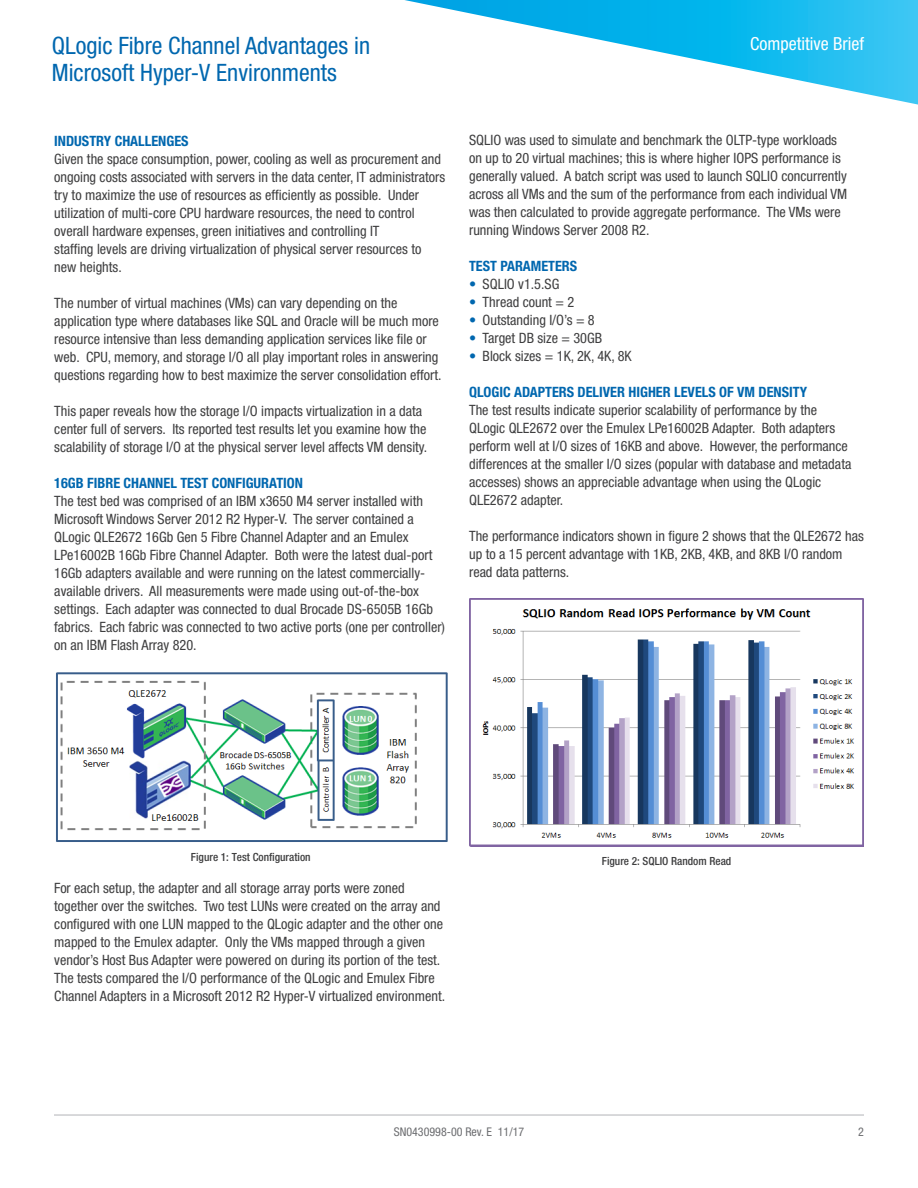
<style>
.page{position:relative;width:918px;height:1188px;background:#fff}
.page>*{position:absolute;margin:0;border:0;box-sizing:border-box;transform-origin:0 0}
.t1{font:condensed 24px/27px "Helvetica Neue LT Std";color:#0067af}
.t2{font:condensed 18px "Helvetica Neue LT Std";color:#fff}
.B1H_Body1withHeader{font:condensed 14.25px/18px "Helvetica Neue LT Std";color:#3e3e3f}
.B1_Body1{font:condensed 14.25px/18px "Helvetica Neue LT Std";color:#3e3e3f}
.BLSH_BulletListSecti{font:700 condensed 14.25px "Helvetica Neue LT Std";color:#0067af}
.RN_RevNumber{font:condensed 12px "Helvetica Neue LT Std";color:#6c6d70}
.FC_FigureCaption{font:500 condensed 11.25px "Helvetica Neue LT Std";color:#3e3e3f}
.s1{font-weight:700;color:#0067af}
.s2{color:#0067af}
</style>
<div class="page">
<svg style="left:405px;top:0;width:513px;height:105px"></svg>
<hr style="left:54px;top:1115px;width:810px;height:1px;background:#b2b3b7">
<img style="left:56px;top:672px;width:392px;height:170px">
<img style="left:469px;top:598px;width:395px;height:249px">
<h1 class="t1" style="left:52px;top:32px;width:320px">QLogic Fibre Channel Advantages in<br>Microsoft Hyper-V Environments</h1>
<p class="t2" style="left:750px;top:33px;width:115px">Competitive Brief</p>
<p class="B1H_Body1withHeader" style="left:54px;top:132px;width:392px"><span class="s1">INDUSTRY CHALLENGES<br></span>Given the space consumption, power, cooling as well as procurement and ongoing costs associated with servers in the data center, IT administrators try to maximize the use of resources as efficiently as possible. Under utilization of multi-core CPU hardware resources, the need to control overall hardware expenses, green initiatives and controlling IT<br>staffing levels are driving virtualization of physical server resources to new heights.</p>
<p class="B1_Body1" style="left:54px;top:294px;width:389px">The number of virtual machines (VMs) can vary depending on the application type where databases like SQL and Oracle will be much more resource intensive than less demanding application services like file or web. CPU, memory, and storage I/O all play important roles in answering questions regarding how to best maximize the server consolidation effort.</p>
<p class="B1_Body1" style="left:54px;top:402px;width:375px">This paper reveals how the storage I/O impacts virtualization in a data center full of servers. Its reported test results let you examine how the scalability of storage I/O at the physical server level affects VM density.</p>
<p class="B1H_Body1withHeader" style="left:54px;top:474px;width:392px"><span class="s1">16GB FIBRE CHANNEL TEST CONFIGURATION<br></span>The test bed was comprised of an IBM x3650 M4 server installed with Microsoft Windows Server 2012 R2 Hyper-V. The server contained a QLogic QLE2672 16Gb Gen 5 Fibre Channel Adapter and an Emulex LPe16002B 16Gb Fibre Channel Adapter. Both were the latest dual-port 16Gb adapters available and were running on the latest commercially&shy;available drivers. All measurements were made using out-of-the-box settings. Each adapter was connected to dual Brocade DS-6505B 16Gb fabrics. Each fabric was connected to two active ports (one per controller) on an IBM Flash Array 820.</p>
<p class="B1_Body1" style="left:469px;top:131px;width:380px">SQLIO was used to simulate and benchmark the OLTP-type workloads on up to 20 virtual machines; this is where higher IOPS performance is generally valued. A batch script was used to launch SQLIO concurrently across all VMs and the sum of the performance from each individual VM was then calculated to provide aggregate performance. The VMs were running Windows Server 2008 R2.</p>
<p class="BLSH_BulletListSecti" style="left:469px;top:257px;width:110px">TEST PARAMETERS</p>
<p class="B1H_Body1withHeader" style="left:469px;top:275px;width:92px"><span class="s2">•</span> SQLIO v1.5.SG</p>
<p class="B1H_Body1withHeader" style="left:469px;top:293px;width:107px"><span class="s2">•</span> Thread count = 2</p>
<p class="B1H_Body1withHeader" style="left:469px;top:311px;width:127px"><span class="s2">•</span> Outstanding I/O’s = 8</p>
<p class="B1H_Body1withHeader" style="left:469px;top:329px;width:135px"><span class="s2">•</span> Target DB size = 30GB</p>
<p class="B1H_Body1withHeader" style="left:469px;top:347px;width:164px"><span class="s2">•</span> Block sizes = 1K, 2K, 4K, 8K</p>
<p class="B1H_Body1withHeader" style="left:469px;top:383px;width:384px"><span class="s1">QLOGIC ADAPTERS DELIVER HIGHER LEVELS OF VM DENSITY<br></span>The test results indicate superior scalability of performance by the QLogic QLE2672 over the Emulex LPe16002B Adapter. Both adapters perform well at I/O sizes of 16KB and above. However, the performance differences at the smaller I/O sizes (popular with database and metadata accesses) shows an appreciable advantage when using the QLogic QLE2672 adapter.</p>
<p class="B1H_Body1withHeader" style="left:469px;top:527px;width:396px">The performance indicators shown in figure 2 shows that the QLE2672 has up to a 15 percent advantage with 1KB, 2KB, 4KB, and 8KB I/O random read data patterns.</p>
<p class="FC_FigureCaption" style="left:191px;top:850px;width:121px">Figure 1: Test Configuration</p>
<p class="B1_Body1" style="left:54px;top:878px;width:392px">For each setup, the adapter and all storage array ports were zoned together over the switches. Two test LUNs were created on the array and configured with one LUN mapped to the QLogic adapter and the other one mapped to the Emulex adapter. Only the VMs mapped through a given vendor’s Host Bus Adapter were powered on during its portion of the test.<br>The tests compared the I/O performance of the QLogic and Emulex Fibre Channel Adapters in a Microsoft 2012 R2 Hyper-V virtualized environment.</p>
<p class="FC_FigureCaption" style="left:602px;top:854px;width:131px">Figure 2: SQLIO Random Read</p>
<p class="RN_RevNumber" style="left:394px;top:1125px;width:132px">SN0430998-00 Rev. E 11/17</p>
<p class="RN_RevNumber" style="left:858px;top:1125px;width:7px">2</p>
</div>
